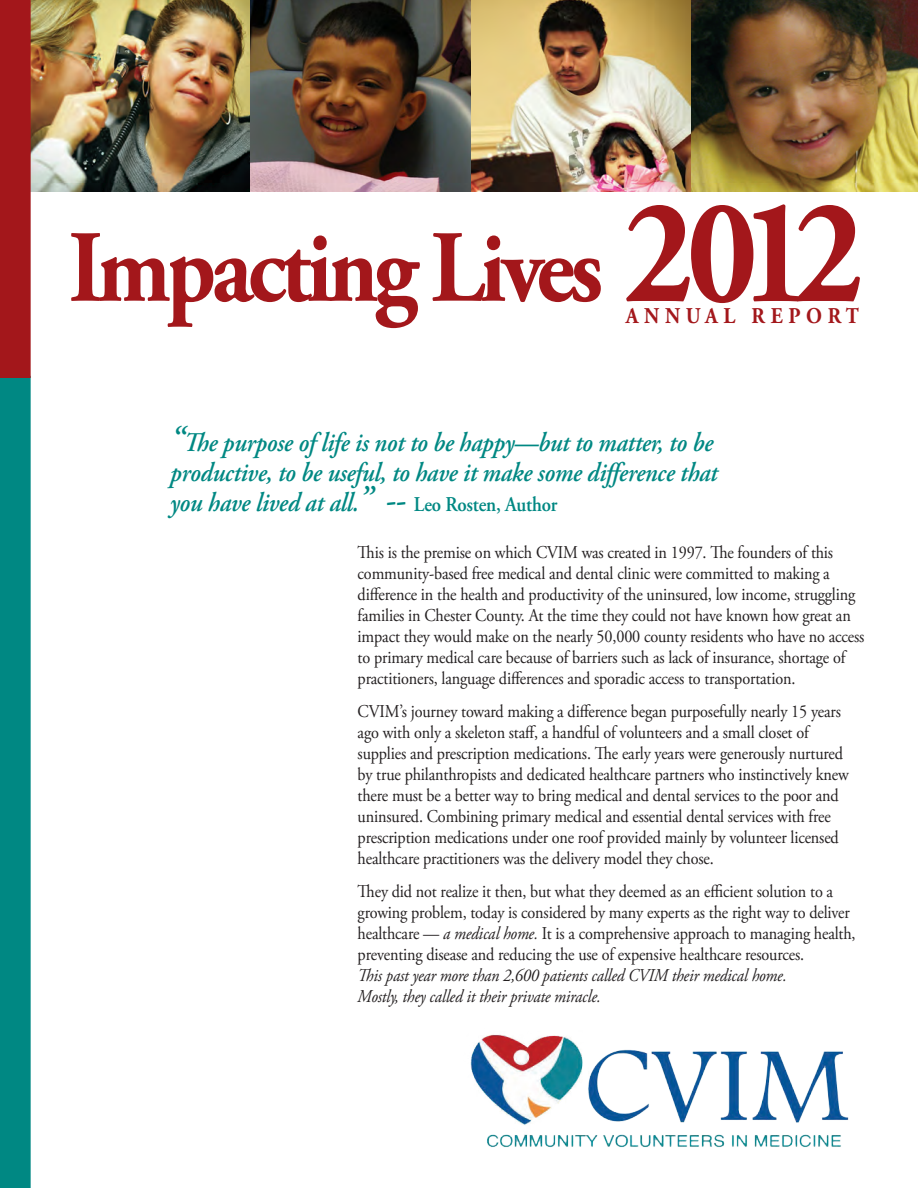
<style>
.page{position:relative;width:918px;height:1188px;background:#fff}
.page>*{position:absolute;margin:0;border:0;box-sizing:border-box;transform-origin:0 0}
.t1{font:700 150px "Adobe Garamond Pro";color:#a3171b;scale:.9 1}
.t2{font:700 102px "Adobe Garamond Pro";letter-spacing:-.05em;color:#a3171b;scale:.9 1}
.t3{font:italic 600 27px/30px "Adobe Garamond Pro";letter-spacing:-.01em;color:#008883;scale:.9 1}
.t4{font:700 22.5px "Adobe Garamond Pro";letter-spacing:.28em;color:#a3171b;scale:.9 1}
.t5{font:18px/21px "Adobe Garamond Pro";letter-spacing:-.01em;color:#231f20;scale:.9 1}
.t6{font:italic 18px "Adobe Garamond Pro";letter-spacing:-.01em;color:#231f20;scale:.9 1}
.s1{font-size:36px}
.s2{font-style:normal;font-size:36px}
.s3{font-style:normal;font-size:21px}
.s4{font-style:italic}
</style>
<div class="page">
<img style="left:31px;top:0;width:887px;height:191px">
<img style="left:470px;top:1034px;width:379px;height:114px">
<svg style="left:0;top:0;width:31px;height:1188px"></svg>
<p class="t2" style="left:69px;top:209px;width:595px">Impacting Lives</p>
<p class="t1" style="left:624px;top:166px;width:269px">2012</p>
<p class="t4" style="left:626px;top:303px;width:260px">ANNUAL REPORT</p>
<p class="t3" style="left:170px;top:429px;width:610px"><span class="s1">“</span>The purpose of life is not to be happy—but to matter, to be productive, to be useful, to have it make some difference that you have lived at all.<span class="s1">”</span> <span class="s2">--</span> <span class="s3">Leo Rosten, Author</span></p>
<p class="t5" style="left:358px;top:542px;width:564px">This is the premise on which CVIM was created in 1997. The founders of this community-based free medical and dental clinic were committed to making a difference in the health and productivity of the uninsured, low income, struggling families in Chester County. At the time they could not have known how great an impact they would make on the nearly 50,000 county residents who have no access to primary medical care because of barriers such as lack of insurance, shortage of practitioners, language differences and sporadic access to transportation.</p>
<p class="t5" style="left:358px;top:701px;width:547px">CVIM’s journey toward making a difference began purposefully nearly 15 years ago with only a skeleton staff, a handful of volunteers and a small closet of supplies and prescription medications. The early years were generously nurtured by true philanthropists and dedicated healthcare partners who instinctively knew there must be a better way to bring medical and dental services to the poor and uninsured. Combining primary medical and essential dental services with free prescription medications under one roof provided mainly by volunteer licensed healthcare practitioners was the delivery model they chose.</p>
<p class="t5" style="left:358px;top:881px;width:555px">They did not realize it then, but what they deemed as an efficient solution to a growing problem, today is considered by many experts as the right way to deliver healthcare — <span class="s4">a medical home.</span> It is a comprehensive approach to managing health, preventing disease and reducing the use of expensive healthcare resources.</p>
<p class="t6" style="left:358px;top:964px;width:478px">This past year more than 2,600 patients called CVIM their medical home.</p>
<p class="t6" style="left:358px;top:985px;width:272px">Mostly, they called it their private miracle.</p>
</div>
